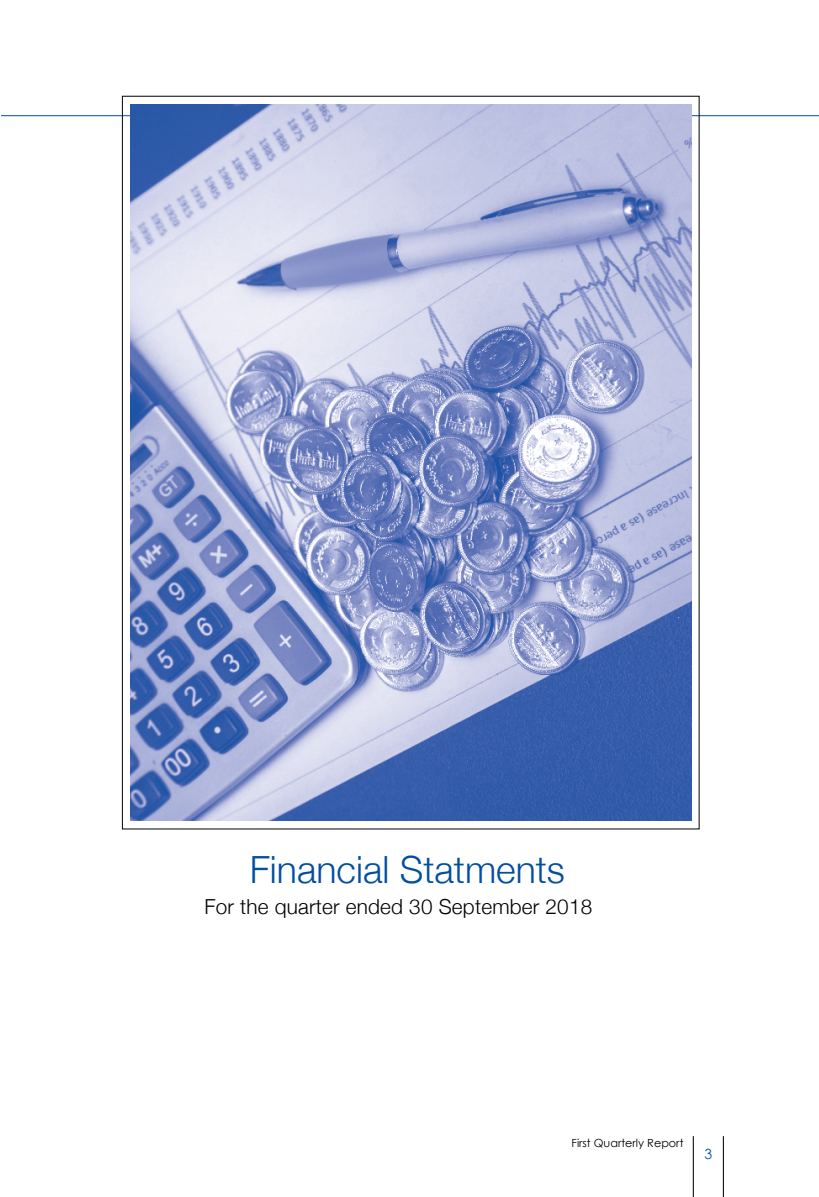
<style>
.page{position:relative;width:819px;height:1197px;background:#fff}
.page>*{position:absolute;margin:0;border:0;box-sizing:border-box;transform-origin:0 0}
.t1{font:300 37.45px "Helvetica Neue";color:#034ea2}
.t2{font:300 20.65px "Helvetica Neue";letter-spacing:.01em;color:#000}
.t3{font:14px "Century Gothic";color:#034ea2}
.t4{font:11.2px "Century Gothic";color:#000}
</style>
<div class="page">
<hr style="left:723px;top:1136px;width:1px;height:61px;background:#000">
<hr style="left:693px;top:1136px;width:1px;height:61px;background:#000">
<hr style="left:1px;top:115px;width:818px;height:1px;background:#034ea2">
<img style="left:130px;top:105px;width:561px;height:715px">
<h1 class="t1" style="left:250px;top:839px;width:317px">Financial Statments</h1>
<p class="t2" style="left:204px;top:890px;width:389px">For the quarter ended 30 September 2018</p>
<p class="t4" style="left:572px;top:1136px;width:113px">First Quarterly Report</p>
<p class="t3" style="left:704px;top:1145px;width:9px">3</p>
</div>
